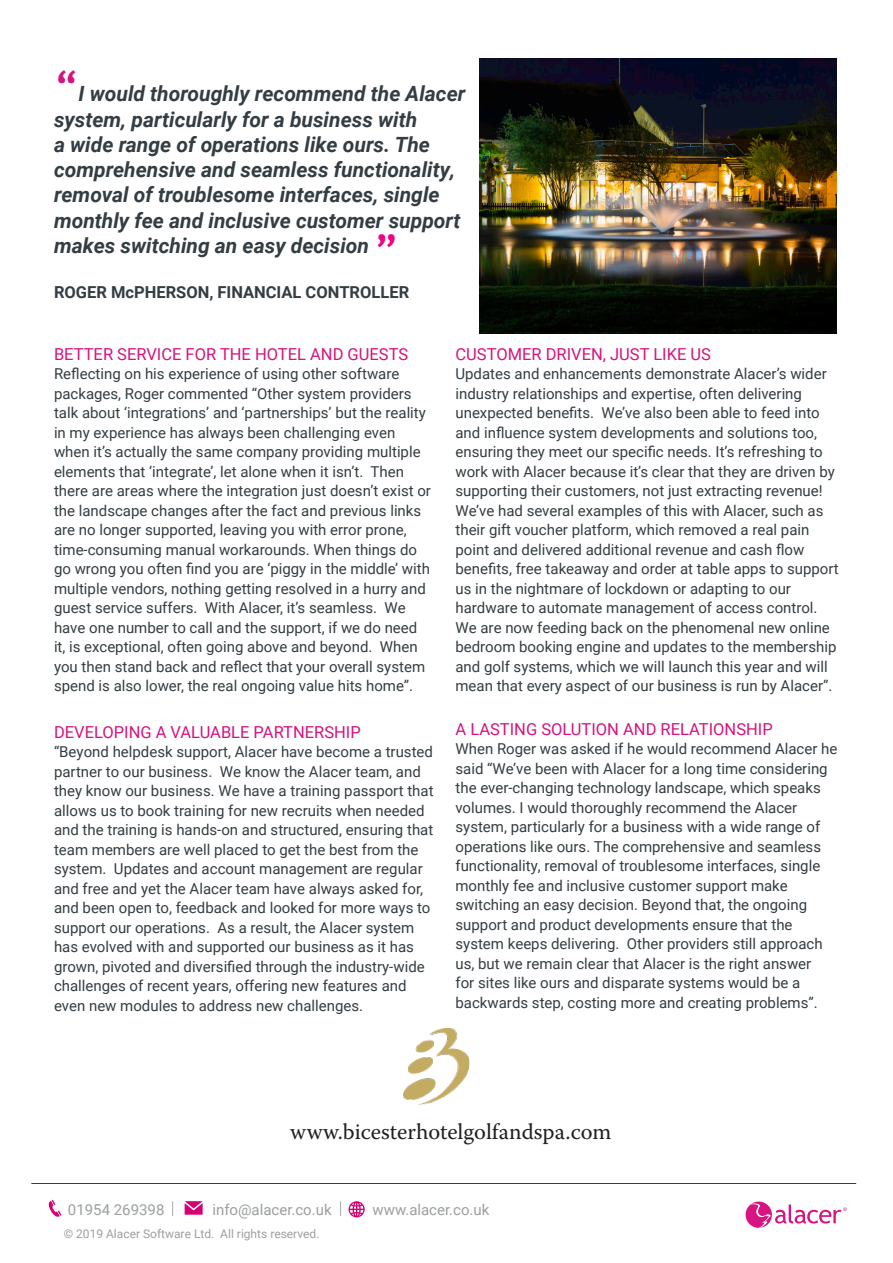
<style>
.page{position:relative;width:893px;height:1263px;background:#fff}
.page>*{position:absolute;margin:0;border:0;box-sizing:border-box;transform-origin:0 0}
.t1{font:700 42px "Trebuchet MS";color:#ed028c}
.t2{font:22.5px "Warnock Pro";color:#231f20}
.t3{font:italic 700 21px/25.2px "Roboto";color:#333d42}
.t4{font:16.5px "Roboto";color:#d6137e}
.t5{font:700 16.5px "Roboto";color:#333d42}
.t6{font:15px/19.5px "Roboto";color:#333d42}
.t7{font:15px "Roboto";color:#9ba09d}
.t8{font:12px "Roboto";color:#9ba09d}
.s1{font-family:"Trebuchet MS";font-style:normal;font-size:42px;color:#d6137e}
</style>
<div class="page">
<svg style="left:746px;top:1201px;width:101px;height:27px"></svg>
<hr style="left:31px;top:1183px;width:825px;height:1px;background:#333d42">
<svg style="left:349px;top:1201px;width:16px;height:16px"></svg>
<svg style="left:185px;top:1201px;width:18px;height:14px"></svg>
<svg style="left:48px;top:1200px;width:14px;height:17px"></svg>
<svg style="left:172px;top:1201px;width:1px;height:15px"></svg>
<svg style="left:340px;top:1201px;width:1px;height:15px"></svg>
<img style="left:480px;top:59px;width:356px;height:274px">
<img style="left:403px;top:1028px;width:66px;height:76px">
<p class="t3" style="left:54px;top:81px;width:413px"><span class="s1">“</span>I would thoroughly recommend the Alacer system, particularly for a business with<br>a wide range of operations like ours. The comprehensive and seamless functionality, removal of troublesome interfaces, single monthly fee and inclusive customer support makes switching an easy decision</p>
<p class="t5" style="left:54px;top:280px;width:357px">ROGER McPHERSON, FINANCIAL CONTROLLER</p>
<p class="t1" style="left:374px;top:224px;width:26px">”</p>
<p class="t4" style="left:54px;top:342px;width:356px">BETTER SERVICE FOR THE HOTEL AND GUESTS</p>
<p class="t6" style="left:54px;top:363px;width:378px">Reflecting on his experience of using other software packages, Roger commented “Other system providers talk about ‘integrations’ and ‘partnerships’ but the reality in my experience has always been challenging even when it’s actually the same company providing multiple elements that ‘integrate’, let alone when it isn’t. Then there are areas where the integration just doesn’t exist or the landscape changes after the fact and previous links are no longer supported, leaving you with error prone, time-consuming manual workarounds. When things do go wrong you often find you are ‘piggy in the middle’ with multiple vendors, nothing getting resolved in a hurry and guest service suffers. With Alacer, it’s seamless. We have one number to call and the support, if we do need it, is exceptional, often going above and beyond. When you then stand back and reflect that your overall system spend is also lower, the real ongoing value hits home”.</p>
<p class="t4" style="left:54px;top:720px;width:308px">DEVELOPING A VALUABLE PARTNERSHIP</p>
<p class="t6" style="left:54px;top:741px;width:381px">“Beyond helpdesk support, Alacer have become a trusted partner to our business. We know the Alacer team, and they know our business. We have a training passport that allows us to book training for new recruits when needed and the training is hands-on and structured, ensuring that team members are well placed to get the best from the system. Updates and account management are regular and free and yet the Alacer team have always asked for, and been open to, feedback and looked for more ways to support our operations. As a result, the Alacer system has evolved with and supported our business as it has grown, pivoted and diversified through the industry-wide challenges of recent years, offering new features and even new modules to address new challenges.</p>
<p class="t4" style="left:455px;top:342px;width:257px">CUSTOMER DRIVEN, JUST LIKE US</p>
<p class="t6" style="left:455px;top:363px;width:385px">Updates and enhancements demonstrate Alacer’s wider industry relationships and expertise, often delivering unexpected benefits. We’ve also been able to feed into and influence system developments and solutions too, ensuring they meet our specific needs. It’s refreshing to work with Alacer because it’s clear that they are driven by supporting their customers, not just extracting revenue!<br>We’ve had several examples of this with Alacer, such as their gift voucher platform, which removed a real pain point and delivered additional revenue and cash flow benefits, free takeaway and order at table apps to support us in the nightmare of lockdown or adapting to our hardware to automate management of access control.<br>We are now feeding back on the phenomenal new online bedroom booking engine and updates to the membership and golf systems, which we will launch this year and will mean that every aspect of our business is run by Alacer”.</p>
<p class="t4" style="left:455px;top:717px;width:319px">A LASTING SOLUTION AND RELATIONSHIP</p>
<p class="t6" style="left:455px;top:738px;width:383px">When Roger was asked if he would recommend Alacer he said “We’ve been with Alacer for a long time considering the ever-changing technology landscape, which speaks volumes. I would thoroughly recommend the Alacer system, particularly for a business with a wide range of operations like ours. The comprehensive and seamless functionality, removal of troublesome interfaces, single monthly fee and inclusive customer support make switching an easy decision. Beyond that, the ongoing support and product developments ensure that the system keeps delivering. Other providers still approach us, but we remain clear that Alacer is the right answer<br>for sites like ours and disparate systems would be a backwards step, costing more and creating problems”.</p>
<p class="t2" style="left:290px;top:1118px;width:323px">www.bicesterhotelgolfandspa.com</p>
<p class="t7" style="left:68px;top:1199px;width:98px">01954 269398</p>
<p class="t7" style="left:212px;top:1199px;width:121px">info@alacer.co.uk</p>
<p class="t7" style="left:372px;top:1199px;width:118px">www.alacer.co.uk</p>
<p class="t8" style="left:64px;top:1225px;width:257px">© 2019 Alacer Software Ltd. All rights reserved.</p>
</div>
